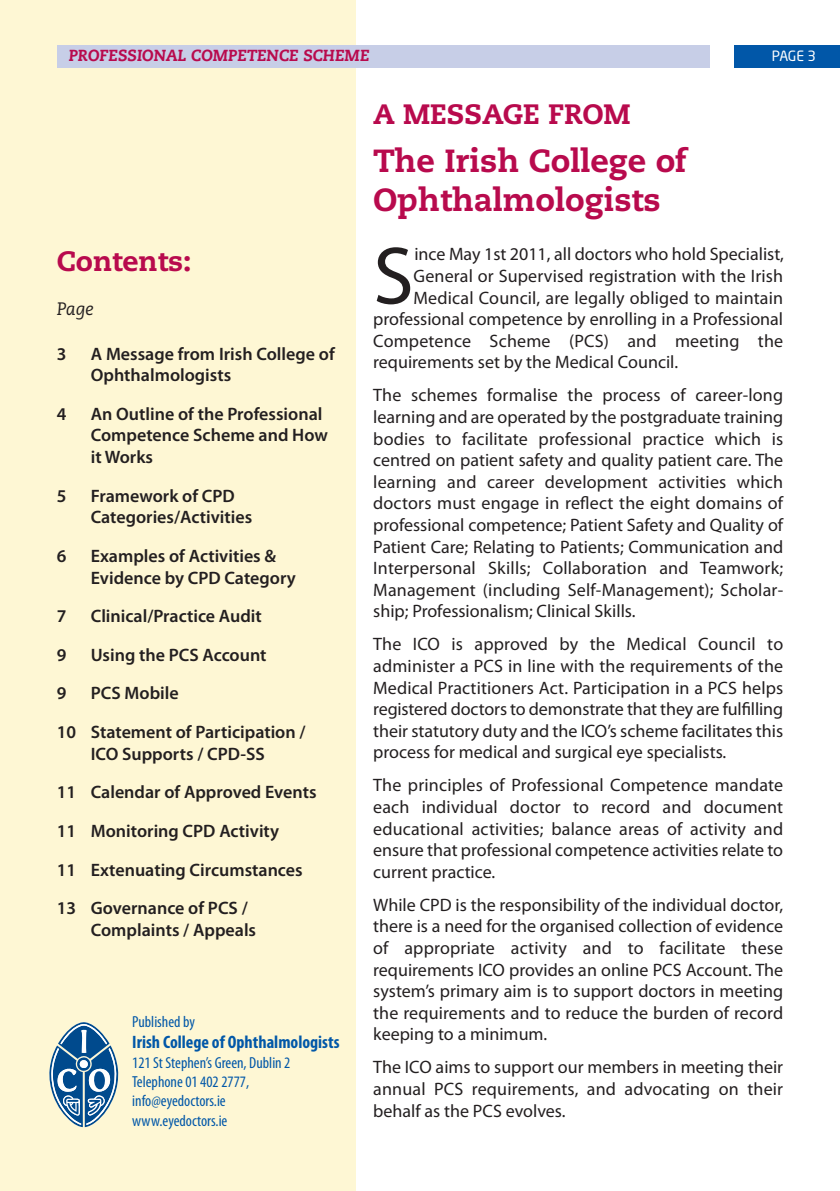
<style>
.page{position:relative;width:840px;height:1191px;background:#fff}
.page>*{position:absolute;margin:0;border:0;box-sizing:border-box;transform-origin:0 0}
.t1{font:82px "Myriad Pro";color:#231f20}
.t2{font:800 32px/39px "Caecilia";color:#b80a4d}
.t3{font:800 28px "Caecilia";color:#b80a4d}
.t4{font:18px/21.6px "Myriad Pro";color:#231f20;text-align:justify}
.t5{font:600 18px/21.6px "Myriad Pro";color:#231f20}
.t6{font:700 condensed 18px "Myriad Pro";color:#0157a8}
.t7{font:italic 18px "Caecilia";color:#231f20}
.t8{font:condensed 16px/19.2px "Myriad Pro";color:#0157a8}
.t9{font:italic 800 16px "Caecilia";color:#b80a4d}
.t10{font:14px "Neo Sans";color:#fff}
</style>
<div class="page">
<div style="left:0;top:0;width:355px;height:1191px;background:#fef7d4"></div>
<div style="left:734px;top:45px;width:105px;height:23px;background:#0157a8"></div>
<div style="left:57px;top:45px;width:652px;height:23px;background:#c7cee7"></div>
<svg style="left:49px;top:1022px;width:69px;height:105px"></svg>
<p class="t9" style="left:69px;top:49px;width:302px">PROFESSIONAL COMPETENCE SCHEME</p>
<p class="t10" style="left:771px;top:48px;width:46px">PAGE 3</p>
<h3 class="t3" style="left:57px;top:249px;width:136px">Contents:</h3>
<p class="t7" style="left:57px;top:301px;width:38px">Page</p>
<p class="t5" style="left:57px;top:344px;width:11px">3</p>
<p class="t5" style="left:91px;top:344px;width:245px">A Message from Irish College of<br>Ophthalmologists</p>
<p class="t5" style="left:57px;top:404px;width:11px">4</p>
<p class="t5" style="left:91px;top:404px;width:238px">An Outline of the Professional<br>Competence Scheme and How it Works</p>
<p class="t5" style="left:57px;top:486px;width:11px">5</p>
<p class="t5" style="left:91px;top:486px;width:163px">Framework of CPD<br>Categories/Activities</p>
<p class="t5" style="left:57px;top:546px;width:11px">6</p>
<p class="t5" style="left:91px;top:546px;width:206px">Examples of Activities &amp;<br>Evidence by CPD Category</p>
<p class="t5" style="left:57px;top:607px;width:11px">7</p>
<p class="t5" style="left:91px;top:607px;width:172px">Clinical/Practice Audit</p>
<p class="t5" style="left:57px;top:645px;width:11px">9</p>
<p class="t5" style="left:91px;top:645px;width:177px">Using the PCS Account</p>
<p class="t5" style="left:57px;top:684px;width:11px">9</p>
<p class="t5" style="left:57px;top:675px;width:250px;line-height:38.6px;text-indent:34px">PCS Mobile<br>10 Statement of Participation /</p>
<p class="t5" style="left:57px;top:735px;width:261px;line-height:38.6px;text-indent:34px">ICO Supports / CPD-SS<br>11 Calendar of Approved Events<br>11 Monitoring CPD Activity<br>11 Extenuating Circumstances<br>13 Governance of PCS /</p>
<p class="t5" style="left:91px;top:920px;width:167px">Complaints / Appeals</p>
<p class="t8" style="left:132px;top:1013px;width:64px">Published by</p>
<p class="t6" style="left:132px;top:1035px;width:209px">Irish College of Ophthalmologists</p>
<p class="t8" style="left:132px;top:1054px;width:160px">121 St Stephen’s Green, Dublin 2<br>Telephone 01 402 2777, info@eyedoctors.ie www.eyedoctors.ie</p>
<h3 class="t3" style="left:373px;top:102px;width:259px">A MESSAGE FROM</h3>
<h2 class="t2" style="left:373px;top:144px;width:314px">The Irish College of<br>Ophthalmologists</h2>
<h1 class="t1" style="left:373px;top:245px;width:42px">S</h1>
<p class="t4" style="left:414px;top:245px;width:371px">ince May 1st 2011, all doctors who hold Specialist,</p>
<p class="t4" style="left:413px;top:266px;width:371px">General or Supervised registration with the Irish</p>
<p class="t4" style="left:413px;top:288px;width:371px">Medical Council, are legally obliged to maintain</p>
<p class="t4" style="left:373px;top:310px;width:411px">professional competence by enrolling in a Professional</p>
<p class="t4" style="left:373px;top:331px;width:411px">Competence Scheme (PCS) and meeting the</p>
<p class="t4" style="left:373px;top:353px;width:306px">requirements set by the Medical Council.</p>
<p class="t4" style="left:373px;top:386px;width:411px">The schemes formalise the process of career-long learning and are operated by the postgraduate training bodies to facilitate professional practice which is centred on patient safety and quality patient care. The learning and career development activities which doctors must engage in reflect the eight domains of professional competence; Patient Safety and Quality of Patient Care; Relating to Patients; Communication and Interpersonal Skills; Collaboration and Teamwork; Management (including Self-Management); Scholar&shy;ship; Professionalism; Clinical Skills.</p>
<p class="t4" style="left:373px;top:635px;width:411px">The ICO is approved by the Medical Council to administer a PCS in line with the requirements of the Medical Practitioners Act. Participation in a PCS helps registered doctors to demonstrate that they are fulfilling their statutory duty and the ICO’s scheme facilitates this process for medical and surgical eye specialists.</p>
<p class="t4" style="left:373px;top:776px;width:411px">The principles of Professional Competence mandate each individual doctor to record and document educational activities; balance areas of activity and ensure that professional competence activities relate to current practice.</p>
<p class="t4" style="left:373px;top:895px;width:411px">While CPD is the responsibility of the individual doctor, there is a need for the organised collection of evidence of appropriate activity and to facilitate these requirements ICO provides an online PCS Account. The system’s primary aim is to support doctors in meeting the requirements and to reduce the burden of record keeping to a minimum.</p>
<p class="t4" style="left:373px;top:1057px;width:411px">The ICO aims to support our members in meeting their annual PCS requirements, and advocating on their behalf as the PCS evolves.</p>
</div>
